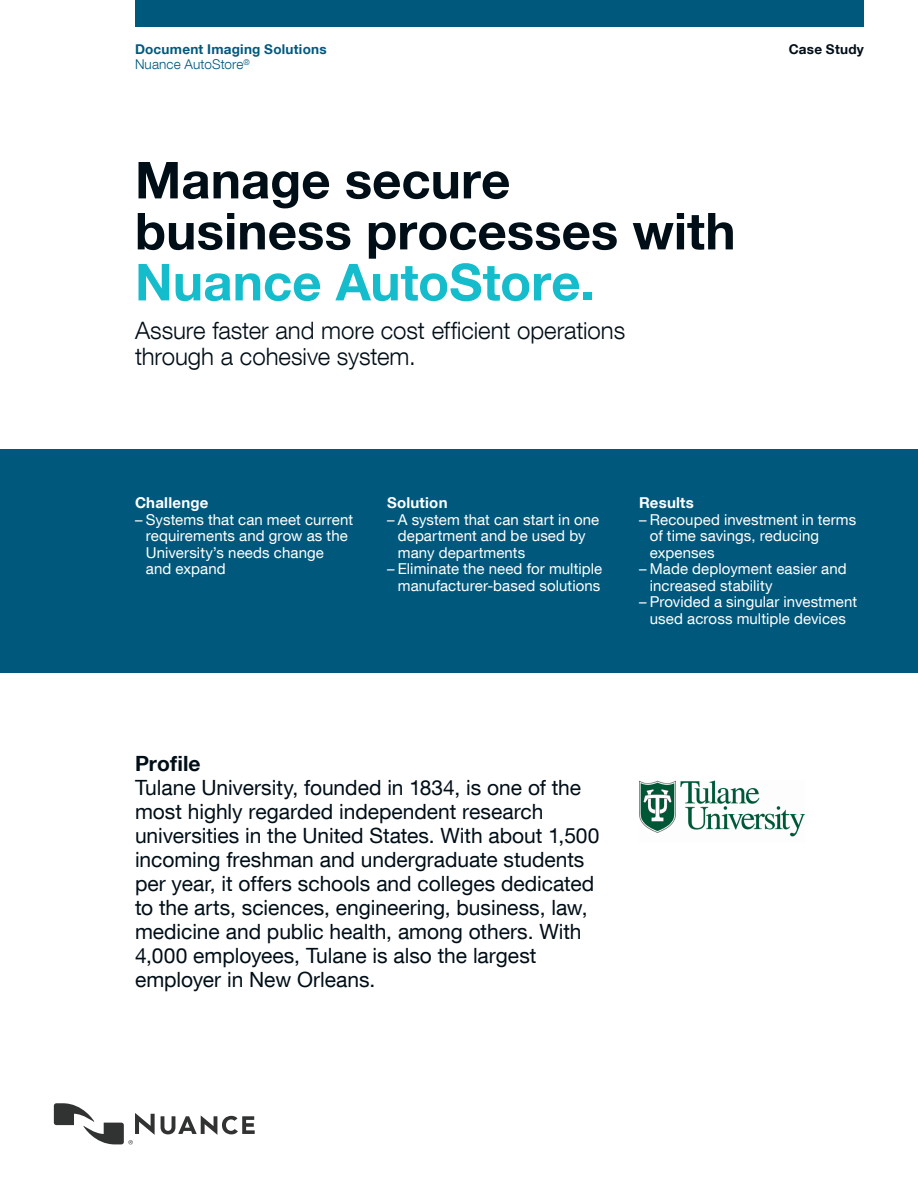
<style>
.page{position:relative;width:918px;height:1188px;background:#fff}
.page>*{position:absolute;margin:0;border:0;box-sizing:border-box;transform-origin:0 0}
.Headline_34_34{font:700 51px/51px "Helvetica Neue LT Com";color:#000e17}
.Subhead_16_17{font:300 24px/25.5px "Helvetica Neue LT Com";color:#000e17}
.Intro_Text_LAST_Lg_s{font:21px/24px "Helvetica Neue LT Com";color:#000e17}
.Intro_Headline_14_16{font:700 21px "Helvetica Neue LT Com";letter-spacing:.005em;color:#000e17}
.t1{font:15px/16.5px "Helvetica Neue LT Com";letter-spacing:.005em;color:#fff}
.Front_Box__Head_10_1{font:700 15px "Helvetica Neue LT Com";letter-spacing:.015em;color:#fff}
.Business_Unit_Name_9{font:700 13.5px "Helvetica Neue LT Com";letter-spacing:.02em;color:#00597d}
.Product_Offering_Nam{font:300 13.5px "Helvetica Neue LT Com";letter-spacing:.01em;color:#00597d}
.Document_Name_9_9{font:700 13.5px "Helvetica Neue LT Com";letter-spacing:.02em;color:#000e17}
.s1{color:#14bccc}
</style>
<div class="page">
<div style="left:135px;top:0;width:729px;height:27px;background:#00597d"></div>
<svg style="left:161px;top:1115px;width:94px;height:20px"></svg>
<svg style="left:54px;top:1103px;width:101px;height:41px"></svg>
<img style="left:639px;top:780px;width:166px;height:57px">
<div style="left:0;top:449px;width:918px;height:223px;background:#00597d"></div>
<p class="Business_Unit_Name_9" style="left:135px;top:41px;width:193px">Document Imaging Solutions</p>
<p class="Document_Name_9_9" style="left:789px;top:41px;width:77px">Case Study</p>
<p class="Product_Offering_Nam" style="left:135px;top:56px;width:116px">Nuance AutoStore<sup>®</sup></p>
<p class="Headline_34_34" style="left:135px;top:153px;width:602px">Manage secure business processes with<br><span class="s1">Nuance AutoStore.</span></p>
<p class="Subhead_16_17" style="left:135px;top:318px;width:492px">Assure faster and more cost efficient operations through a cohesive system.</p>
<p class="Front_Box__Head_10_1" style="left:135px;top:493px;width:75px">Challenge</p>
<p class="t1" style="left:146px;top:511px;width:209px;text-indent:-11px">– Systems that can meet current requirements and grow as the<br>University’s needs change and expand</p>
<p class="Front_Box__Head_10_1" style="left:387px;top:493px;width:62px">Solution</p>
<p class="t1" style="left:398px;top:511px;width:203px;text-indent:-11px">– A system that can start in one department and be used by many departments</p>
<p class="t1" style="left:387px;top:560px;width:217px;text-align:center">– Eliminate the need for multiple manufacturer-based solutions</p>
<p class="Front_Box__Head_10_1" style="left:639px;top:493px;width:56px">Results</p>
<p class="t1" style="left:650px;top:511px;width:208px;text-indent:-11px">– Recouped investment in terms of time savings, reducing expenses</p>
<p class="t1" style="left:650px;top:560px;width:199px;text-indent:-11px">– Made deployment easier and increased stability</p>
<p class="t1" style="left:639px;top:593px;width:220px;text-align:center">– Provided a singular investment used across multiple devices</p>
<p class="Intro_Headline_14_16" style="left:135px;top:750px;width:67px">Profile</p>
<p class="Intro_Text_LAST_Lg_s" style="left:135px;top:775px;width:466px">Tulane University, founded in 1834, is one of the most highly regarded independent research universities in the United States. With about 1,500 incoming freshman and undergraduate students per year, it offers schools and colleges dedicated to the arts, sciences, engineering, business, law, medicine and public health, among others. With 4,000 employees, Tulane is also the largest employer in New Orleans.</p>
</div>
